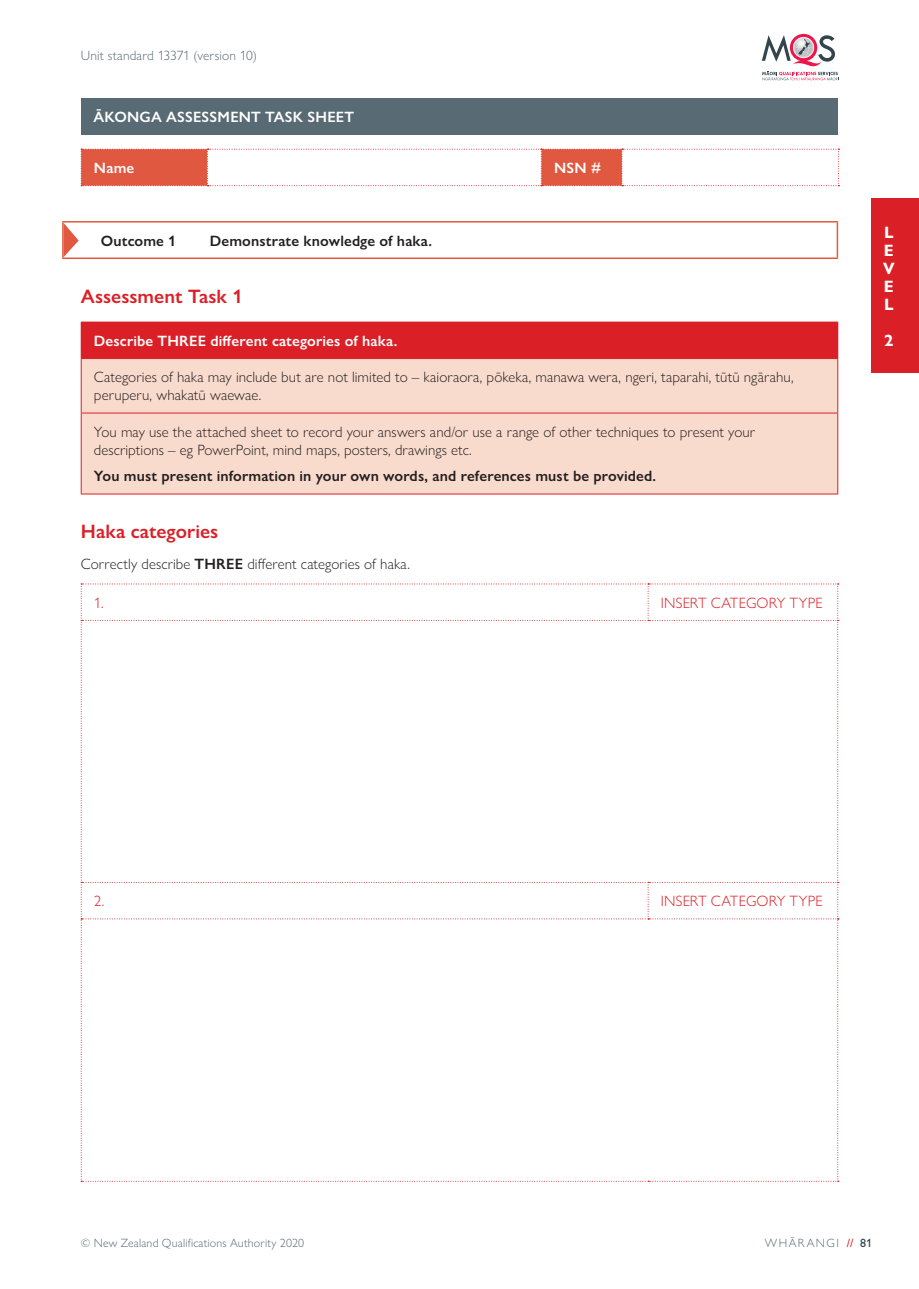
<style>
.page{position:relative;width:919px;height:1289px;background:#fff}
.page>*{position:absolute;margin:0;border:0;box-sizing:border-box;transform-origin:0 0}
.p_H2{font:600 19.5px "Gill Sans Nova";color:#db1f26}
.t1{font:700 16.5px/18px "Gill Sans Nova";color:#fff;text-align:justify}
.p_body{font:300 15px/18px "Gill Sans Nova";letter-spacing:.005em;color:#231f20}
.p_body-2{font:600 15px "Gill Sans Nova";letter-spacing:.01em;color:#231f20}
.p_body-3{font:600 15px "Gill Sans Nova";letter-spacing:.015em;color:#fff}
.p_H3{font:300 15px "Gill Sans Nova";letter-spacing:.01em;color:#db1f26}
.t2{font:300 13.5px "Gill Sans Nova";letter-spacing:.01em;color:#586a73}
.t3{font:300 12px "Gill Sans Nova";letter-spacing:.015em;color:#586a73}
.t4{font:300 12px "Gill Sans Nova";letter-spacing:.125em;color:#586a73}
.s1{font-weight:600}
.s2{font-weight:500;color:#db1f26}
.s3{font-weight:500;color:#33444d}
</style>
<div class="page">
<div style="left:81px;top:98px;width:756px;height:36px;background:#586a73"></div>
<svg style="left:81px;top:149px;width:758px;height:37px"></svg>
<hr style="left:88px;top:221px;width:109px;height:1px;background:#e15840">
<hr style="left:62px;top:257px;width:26px;height:2px;background:#e15840">
<hr style="left:88px;top:257px;width:109px;height:2px;background:#e15840">
<hr style="left:197px;top:221px;width:641px;height:1px;background:#e15840">
<hr style="left:836px;top:222px;width:2px;height:35px;background:#e15840">
<hr style="left:197px;top:257px;width:641px;height:2px;background:#e15840">
<svg style="left:62px;top:221px;width:26px;height:36px"></svg>
<div style="left:81px;top:322px;width:756px;height:36px;background:#db1f26"></div>
<div style="left:82px;top:359px;width:755px;height:134px;background:#f9dbcd"></div>
<hr style="left:837px;top:322px;width:1px;height:36px;background:#db1f26">
<hr style="left:81px;top:358px;width:757px;height:1px;background:#db1f26">
<hr style="left:81px;top:359px;width:1px;height:53px;background:#db1f26">
<hr style="left:837px;top:359px;width:1px;height:53px;background:#db1f26">
<hr style="left:81px;top:412px;width:757px;height:1px;background:#db1f26">
<hr style="left:81px;top:413px;width:1px;height:80px;background:#db1f26">
<hr style="left:837px;top:413px;width:1px;height:80px;background:#db1f26">
<hr style="left:81px;top:493px;width:757px;height:1px;background:#db1f26">
<svg style="left:81px;top:583px;width:757px;height:598px"></svg>
<svg style="left:761px;top:34px;width:77px;height:46px"></svg>
<div style="left:871px;top:199px;width:47px;height:174px;background:#db1f26"></div>
<p class="t2" style="left:81px;top:47px;width:178px">Unit standard 13371 (version 10)</p>
<p class="p_body-3" style="left:94px;top:107px;width:262px">ĀKONGA ASSESSMENT TASK SHEET</p>
<p class="p_body-3" style="left:94px;top:158px;width:42px">Name</p>
<p class="p_body-3" style="left:554px;top:158px;width:48px">NSN #</p>
<p class="p_body-2" style="left:101px;top:231px;width:77px">Outcome 1</p>
<p class="p_body-2" style="left:210px;top:231px;width:224px">Demonstrate knowledge of haka.</p>
<p class="p_H2" style="left:81px;top:284px;width:163px">Assessment Task 1</p>
<p class="p_body-3" style="left:94px;top:331px;width:305px">Describe THREE different categories of haka.</p>
<p class="p_body" style="left:94px;top:368px;width:701px">Categories of haka may include but are not limited to – kaioraora, pōkeka, manawa wera, ngeri, taparahi, tūtū ngārahu, peruperu, whakatū waewae.</p>
<p class="p_body" style="left:94px;top:422px;width:662px">You may use the attached sheet to record your answers and/or use a range of other techniques to present your descriptions – eg PowerPoint, mind maps, posters, drawings etc.</p>
<p class="p_body-2" style="left:94px;top:467px;width:563px">You must present information in your own words, and references must be provided.</p>
<p class="p_H2" style="left:81px;top:519px;width:139px">Haka categories</p>
<p class="p_body" style="left:81px;top:555px;width:330px">Correctly describe <span class="s1">THREE</span> different categories of haka.</p>
<p class="p_H3" style="left:94px;top:593px;width:11px">1.</p>
<p class="p_H3" style="left:660px;top:593px;width:163px">INSERT CATEGORY TYPE</p>
<p class="t1" style="left:883px;top:224px;width:13px">L E V E L</p>
<p class="t1" style="left:884px;top:332px;width:11px">2</p>
<p class="p_H3" style="left:94px;top:891px;width:12px">2.</p>
<p class="p_H3" style="left:660px;top:891px;width:163px">INSERT CATEGORY TYPE</p>
<p class="t3" style="left:81px;top:1235px;width:225px">© New Zealand Qualifications Authority 2020</p>
<p class="t4" style="left:764px;top:1235px;width:109px">WHĀRANGI <span class="s2">//</span> <span class="s3">81</span></p>
</div>
